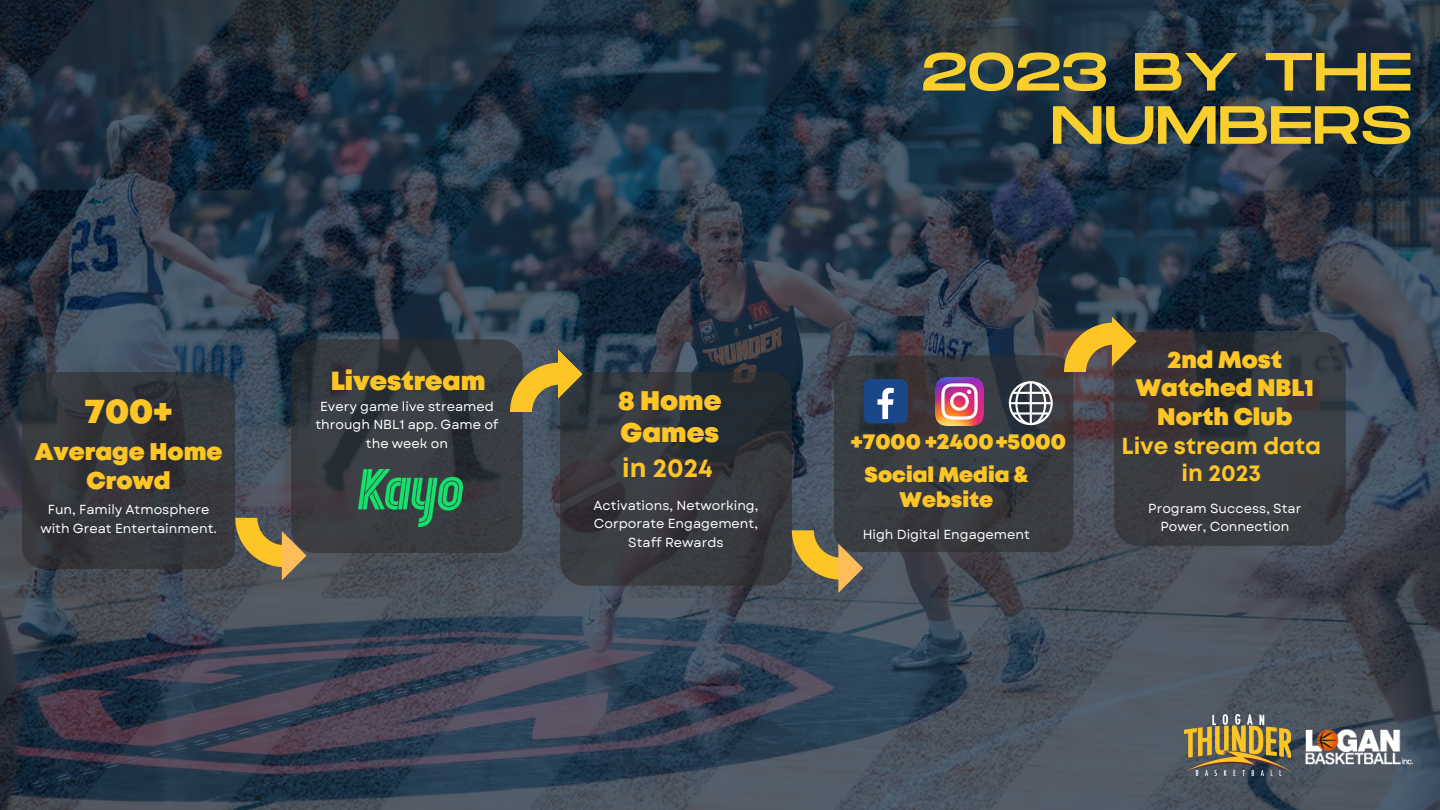
<style>
.page{position:relative;width:1440px;height:810px;background:#fff}
.page>*{position:absolute;margin:0;border:0;box-sizing:border-box;transform-origin:0 0}
.t1{font:53.7px/53.2px "Monument Extended";letter-spacing:-.01em;color:#f8cf2c;text-align:right}
.t2{font:900 34.9px "Mont";color:#fec526}
.t3{font:900 26.9px/32.2px "Mont";color:#fec526}
.t4{font:900 26.2px "Mont";color:#fec526}
.t5{font:700 26.2px "Mont";color:#fec526}
.t6{font:900 24.2px/28.5px "Mont";color:#fec526;text-align:center}
.t7{font:900 23.9px/28.5px "Mont";color:#fec526;text-align:center}
.t8{font:700 23.2px/27.8px "Mont";color:#fec526;text-align:center}
.t9{font:900 21.9px "Mont";color:#fec526}
.t10{font:900 21.2px/24.8px "Mont";color:#fec526;text-align:center}
.t11{font:13.1px/18.2px "Garet";color:#fff;text-align:center}
</style>
<div class="page">
<img style="left:0;top:0;width:1440px;height:810px">
<img style="left:1185px;top:714px;width:106px;height:62px">
<img style="left:1305px;top:729px;width:108px;height:35px">
<svg style="left:834px;top:355px;width:240px;height:197px;background:#383a3f"></svg>
<svg style="left:560px;top:372px;width:231px;height:214px;background:#33363b"></svg>
<svg style="left:22px;top:372px;width:213px;height:197px;background:#33363b"></svg>
<svg style="left:291px;top:339px;width:231px;height:214px;background:#34393e"></svg>
<svg style="left:235px;top:518px;width:72px;height:63px;background:#927d48"></svg>
<svg style="left:510px;top:349px;width:73px;height:63px;background:#8b7b41"></svg>
<img style="left:359px;top:470px;width:103px;height:56px">
<svg style="left:792px;top:530px;width:71px;height:63px;background:#927e4a"></svg>
<img style="left:935px;top:377px;width:48px;height:48px">
<div style="left:864px;top:379px;width:44px;height:44px;background:#1a4789;border-radius:7px"></div>
<svg style="left:878px;top:388px;width:16px;height:31px"></svg>
<svg style="left:1009px;top:381px;width:44px;height:44px"></svg>
<svg style="left:1114px;top:332px;width:231px;height:214px;background:#37393e"></svg>
<svg style="left:1064px;top:316px;width:73px;height:56px;background:#977c37"></svg>
<h3 class="t4" style="left:331px;top:371px;width:156px">Livestream</h3>
<p class="t2" style="left:85px;top:398px;width:89px">700+</p>
<h2 class="t11" style="left:315px;top:398px;width:185px">Every game live streamed through NBL1 app. Game of the week on</h2>
<p class="t6" style="left:35px;top:439px;width:189px">Average Home<br>Crowd</p>
<h4 class="t11" style="left:40px;top:501px;width:178px">Fun, Family Atmosphere with Great Entertainment.</h4>
<p class="t3" style="left:618px;top:386px;width:105px">8 Home<br>Games</p>
<p class="t5" style="left:622px;top:458px;width:92px">in 2024</p>
<h3 class="t11" style="left:594px;top:497px;width:166px">Activations, Networking,<br>Corporate Engagement,<br>Staff Rewards</h3>
<p class="t1" style="left:921px;top:48px;width:493px">2023 BY THE<br>NUMBERS</p>
<p class="t7" style="left:1136px;top:347px;width:180px">2nd Most<br>Watched NBL1<br>North Club</p>
<p class="t9" style="left:851px;top:433px;width:216px">+7000 +2400+5000</p>
<p class="t8" style="left:1122px;top:433px;width:201px">Live stream data in 2023</p>
<h1 class="t10" style="left:865px;top:464px;width:165px">Social Media &amp;<br>Website</h1>
<h4 class="t11" style="left:1148px;top:500px;width:155px">Program Success, Star<br>Power, Connection</h4>
<p class="t11" style="left:863px;top:526px;width:169px">High Digital Engagement</p>
</div>
